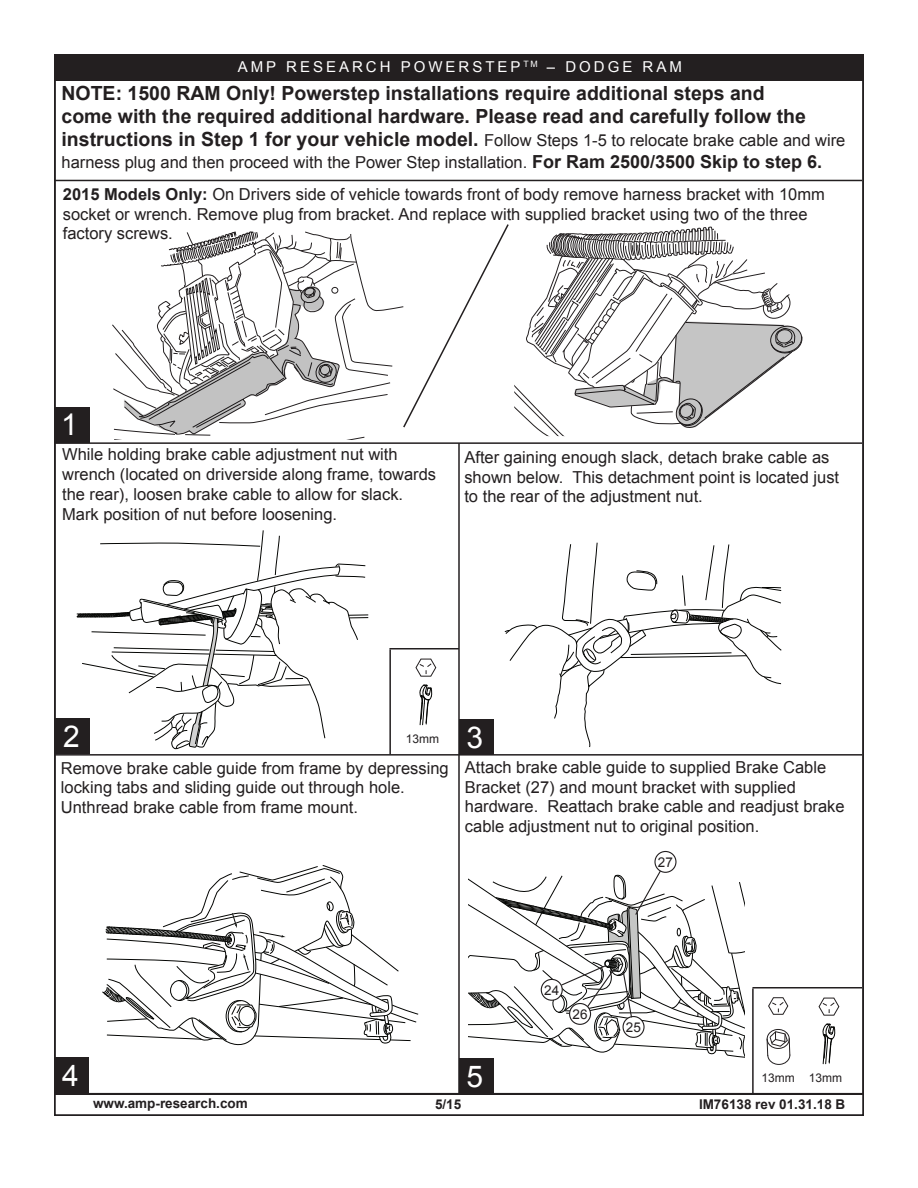
<style>
.page{position:relative;width:918px;height:1188px;background:#fff}
.page>*{position:absolute;margin:0;border:0;box-sizing:border-box;transform-origin:0 0}
.t1{font:30px "Arial";color:#fff}
.t2{font:700 19.5px/23.4px "Arial";color:#231f20}
.t3{font:16.5px/19.8px "Arial";color:#231f20}
.t4{font:15px "Arial";letter-spacing:.2em;color:#fff}
.t5{font:700 13.5px "Arial";color:#231f20}
.t6{font:13.5px "Arial";color:#231f20}
.t7{font:12px "Arial";color:#231f20}
.s1{font-weight:700;font-size:19.5px}
.s2{font-weight:700;font-size:18px}
.s3{font-weight:700}
</style>
<div class="page">
<div style="left:54px;top:55px;width:809px;height:26px;background:#231f20"></div>
<div style="left:55px;top:407px;width:35px;height:36px;background:#231f20"></div>
<div style="left:56px;top:718px;width:34px;height:36px;background:#231f20"></div>
<div style="left:55px;top:1058px;width:34px;height:36px;background:#231f20"></div>
<div style="left:54px;top:1094px;width:810px;height:22px;border:2px solid #231f20"></div>
<hr style="left:458px;top:443px;width:2px;height:650px;background:#231f20">
<hr style="left:54px;top:442px;width:808px;height:2px;background:#231f20">
<hr style="left:54px;top:180px;width:808px;height:1px;background:#231f20">
<svg style="left:112px;top:224px;width:691px;height:215px"></svg>
<hr style="left:55px;top:754px;width:807px;height:2px;background:#231f20">
<svg style="left:76px;top:530px;width:292px;height:220px"></svg>
<svg style="left:102px;top:865px;width:317px;height:181px"></svg>
<svg style="left:504px;top:542px;width:278px;height:206px"></svg>
<div style="left:654px;top:851px;width:23px;height:22px;border:1px solid #231f20;border-radius:50%"></div>
<svg style="left:469px;top:868px;width:275px;height:190px"></svg>
<div style="left:767px;top:1029px;width:23px;height:20px;border:1px solid #231f20;border-radius:50%"></div>
<svg style="left:766px;top:1031px;width:25px;height:33px"></svg>
<svg style="left:768px;top:997px;width:21px;height:18px"></svg>
<hr style="left:752px;top:987px;width:110px;height:1px;background:#231f20">
<hr style="left:752px;top:988px;width:2px;height:106px;background:#231f20">
<svg style="left:818px;top:997px;width:22px;height:19px"></svg>
<svg style="left:822px;top:1023px;width:13px;height:41px"></svg>
<hr style="left:389px;top:648px;width:70px;height:2px;background:#231f20">
<hr style="left:389px;top:650px;width:2px;height:104px;background:#231f20">
<svg style="left:415px;top:658px;width:22px;height:19px"></svg>
<svg style="left:419px;top:684px;width:13px;height:41px"></svg>
<div style="left:459px;top:719px;width:35px;height:36px;background:#231f20"></div>
<div style="left:459px;top:1058px;width:35px;height:36px;background:#231f20"></div>
<p class="t4" style="left:238px;top:57px;width:446px">AMP RESEARCH POWERSTEP <sup>TM</sup> – DODGE RAM</p>
<p class="t2" style="left:62px;top:82px;width:746px">NOTE: 1500 RAM Only! Powerstep installations require additional steps and come with the required additional hardware. Please read and carefully follow the</p>
<p class="t3" style="left:62px;top:130px;width:785px;line-height:21.6px"><span class="s1">instructions in Step 1 for your vehicle model.</span> Follow Steps 1-5 to relocate brake cable and wire harness plug and then proceed with the Power Step installation. <span class="s2">For Ram 2500/3500 Skip to step 6.</span></p>
<p class="t3" style="left:63px;top:184px;width:764px"><span class="s3">2015 Models Only:</span> On Drivers side of vehicle towards front of body remove harness bracket with 10mm socket or wrench. Remove plug from bracket. And replace with supplied bracket using two of the three factory screws.</p>
<h1 class="t1" style="left:61px;top:405px;width:18px">1</h1>
<p class="t3" style="left:62px;top:445px;width:376px">While holding brake cable adjustment nut with wrench (located on driverside along frame, towards the rear), loosen brake cable to allow for slack.<br>Mark position of nut before loosening.</p>
<p class="t3" style="left:464px;top:447px;width:376px">After gaining enough slack, detach brake cable as shown below. This detachment point is located just to the rear of the adjustment nut.</p>
<h1 class="t1" style="left:63px;top:717px;width:18px">2</h1>
<p class="t7" style="left:406px;top:731px;width:35px">13mm</p>
<p class="t3" style="left:61px;top:758px;width:389px">Remove brake cable guide from frame by depressing locking tabs and sliding guide out through hole.<br>Unthread brake cable from frame mount.</p>
<h1 class="t1" style="left:466px;top:717px;width:18px">3</h1>
<p class="t3" style="left:465px;top:757px;width:381px">Attach brake cable guide to supplied Brake Cable Bracket (27) and mount bracket with supplied hardware. Reattach brake cable and readjust brake cable adjustment nut to original position.</p>
<p class="t6" style="left:658px;top:853px;width:17px">27</p>
<h1 class="t1" style="left:62px;top:1056px;width:18px">4</h1>
<h1 class="t1" style="left:466px;top:1057px;width:18px">5</h1>
<p class="t6" style="left:544px;top:981px;width:17px">24</p>
<p class="t6" style="left:573px;top:1005px;width:17px">26</p>
<p class="t6" style="left:626px;top:1018px;width:17px">25</p>
<p class="t7" style="left:762px;top:1070px;width:82px">13mm 13mm</p>
<p class="t5" style="left:93px;top:1094px;width:156px">www.amp-research.com</p>
<p class="t5" style="left:435px;top:1096px;width:28px">5/15</p>
<p class="t5" style="left:699px;top:1096px;width:148px">IM76138 rev 01.31.18 B</p>
</div>
